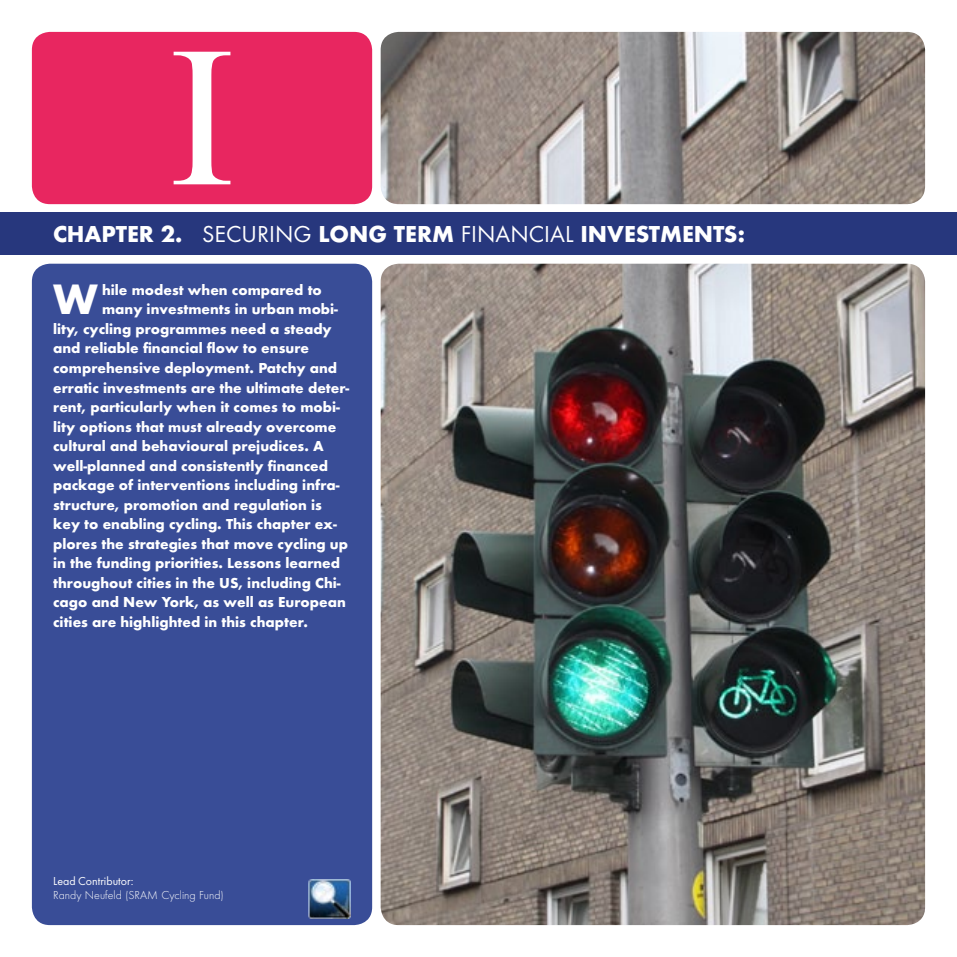
<style>
.page{position:relative;width:957px;height:957px;background:#fff}
.page>*{position:absolute;margin:0;border:0;box-sizing:border-box;transform-origin:0 0}
.t1{font:44.25px "Futura Bld";color:#fff}
.t2{font:24px "Futura Bld";color:#fff}
.t3{font:15px "Futura Bld";color:#fff}
.t4{font:12px "Futura Lgt";color:#fff}
.t5{font:12px "Futura";color:#fff}
.s1{font-family:"Futura"}
</style>
<div class="page">
<img style="left:381px;top:264px;width:544px;height:661px">
<div style="left:32px;top:264px;width:340px;height:661px;background:#394d97;border-radius:18px"></div>
<div style="left:0;top:213px;width:957px;height:42px;background:#27377d"></div>
<div style="left:32px;top:32px;width:340px;height:172px;background:#e82660;border-radius:18px"></div>
<svg style="left:174px;top:52px;width:56px;height:132px"></svg>
<img style="left:381px;top:32px;width:544px;height:172px">
<img style="left:309px;top:879px;width:41px;height:39px">
<p class="t2" style="left:53px;top:218px;width:693px">CHAPTER 2. <span class="s1">SECURING</span> LONG TERM <span class="s1">FINANCIAL</span> INVESTMENTS:</p>
<p class="t3" style="left:102px;top:280px;width:221px">hile modest when compared to</p>
<p class="t3" style="left:102px;top:299px;width:237px">many investments in urban mobi-</p>
<p class="t3" style="left:53px;top:319px;width:280px">lity, cycling programmes need a steady</p>
<p class="t3" style="left:53px;top:338px;width:257px">and reliable financial flow to ensure</p>
<p class="t3" style="left:53px;top:358px;width:285px">comprehensive deployment. Patchy and</p>
<p class="t3" style="left:53px;top:377px;width:298px">erratic investments are the ultimate deter-</p>
<p class="t3" style="left:53px;top:397px;width:288px">rent, particularly when it comes to mobi-</p>
<p class="t3" style="left:53px;top:416px;width:285px">lity options that must already overcome</p>
<p class="t3" style="left:53px;top:436px;width:272px">cultural and behavioural prejudices. A</p>
<p class="t3" style="left:53px;top:455px;width:276px">well-planned and consistently financed</p>
<p class="t3" style="left:53px;top:475px;width:288px">package of interventions including infra-</p>
<p class="t3" style="left:53px;top:494px;width:270px">structure, promotion and regulation is</p>
<p class="t3" style="left:53px;top:514px;width:285px">key to enabling cycling. This chapter ex-</p>
<p class="t3" style="left:53px;top:533px;width:296px">plores the strategies that move cycling up</p>
<p class="t3" style="left:53px;top:553px;width:288px">in the funding priorities. Lessons learned</p>
<p class="t3" style="left:53px;top:572px;width:289px">throughout cities in the US, including Chi-</p>
<p class="t3" style="left:53px;top:592px;width:294px">cago and New York, as well as European</p>
<p class="t3" style="left:53px;top:611px;width:256px">cities are highlighted in this chapter.</p>
<p class="t1" style="left:53px;top:270px;width:46px">W</p>
<p class="t5" style="left:53px;top:872px;width:82px">Lead Contributor:</p>
<p class="t4" style="left:53px;top:887px;width:172px">Randy Neufeld (SRAM Cycling Fund)</p>
</div>
